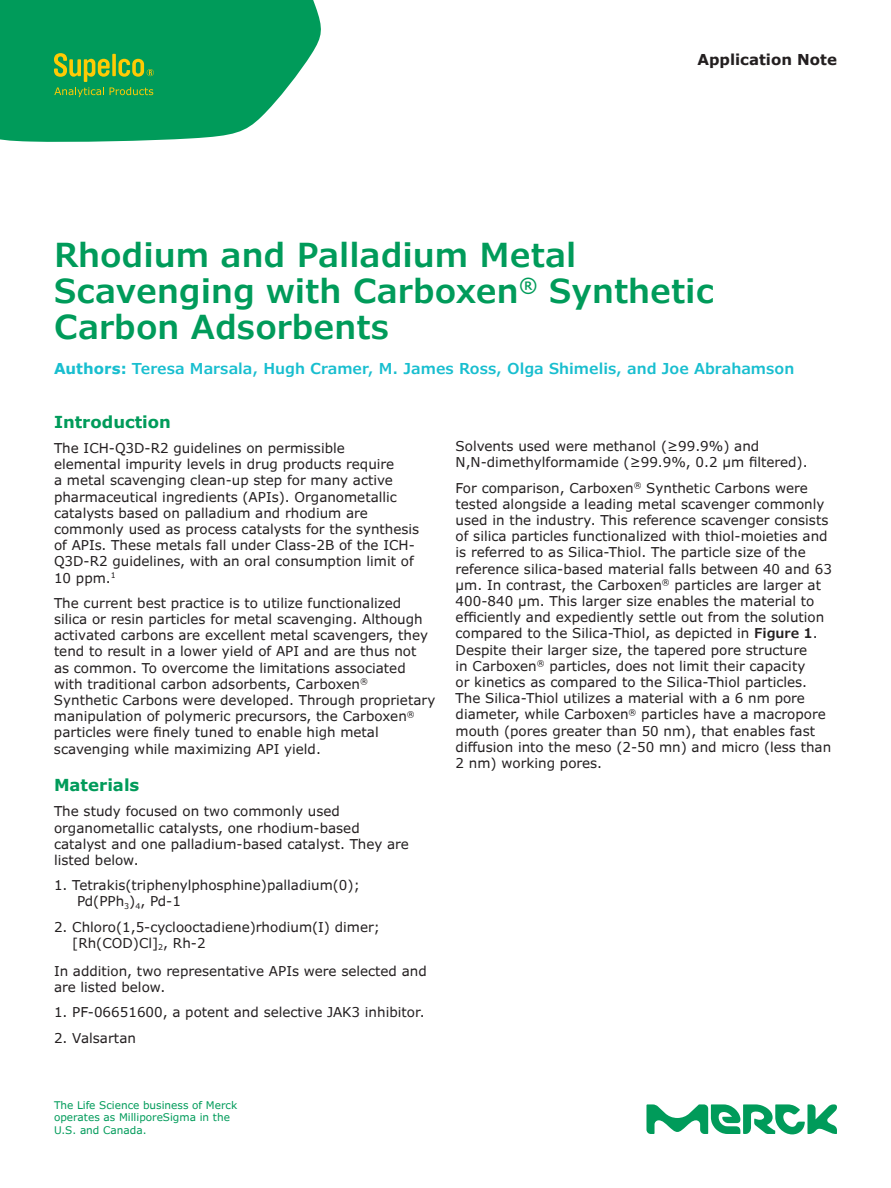
<style>
.page{position:relative;width:891px;height:1188px;background:#fff}
.page>*{position:absolute;margin:0;border:0;box-sizing:border-box;transform-origin:0 0}
.t1{font:600 33px/36px "Verdana Pro";color:#009b5a}
.t2{font:700 16.5px "Verdana Pro";color:#009b5a}
.t3{font:600 15px "Verdana Pro";color:#18becf}
.t4{font:700 15px "Verdana Pro";color:#231f20}
.t5{font:13.5px/16.2px "Verdana Pro";color:#231f20}
.t6{font:10.5px/12.6px "Verdana Pro";color:#009b5a}
.s1{font-weight:700}
.s2{font-weight:600}
</style>
<div class="page">
<svg style="left:0;top:0;width:321px;height:142px;background:#1ca66c"></svg>
<svg style="left:54px;top:53px;width:100px;height:44px;background:#44a742"></svg>
<svg style="left:646px;top:1104px;width:191px;height:30px"></svg>
<p class="t4" style="left:697px;top:50px;width:141px">Application Note</p>
<h1 class="t1" style="left:54px;top:237px;width:662px">Rhodium and Palladium Metal<br>Scavenging with Carboxen<sup>®</sup> Synthetic<br>Carbon Adsorbents</h1>
<p class="t3" style="left:54px;top:359px;width:742px"><span class="s1">Authors:</span> Teresa Marsala, Hugh Cramer, M. James Ross, Olga Shimelis, and Joe Abrahamson</p>
<p class="t2" style="left:54px;top:411px;width:119px">Introduction</p>
<p class="t5" style="left:54px;top:440px;width:367px">The ICH-Q3D-R2 guidelines on permissible<br>elemental impurity levels in drug products require<br>a metal scavenging clean-up step for many active pharmaceutical ingredients (APIs). Organometallic catalysts based on palladium and rhodium are commonly used as process catalysts for the synthesis of APIs. These metals fall under Class-2B of the ICH-Q3D-R2 guidelines, with an oral consumption limit of 10 ppm.<sup>1</sup></p>
<p class="t5" style="left:54px;top:595px;width:383px">The current best practice is to utilize functionalized silica or resin particles for metal scavenging. Although activated carbons are excellent metal scavengers, they tend to result in a lower yield of API and are thus not<br>as common. To overcome the limitations associated with traditional carbon adsorbents, Carboxen<sup>®<br></sup>Synthetic Carbons were developed. Through proprietary manipulation of polymeric precursors, the Carboxen<sup>® </sup>particles were finely tuned to enable high metal scavenging while maximizing API yield.</p>
<p class="t2" style="left:54px;top:774px;width:87px">Materials</p>
<p class="t5" style="left:54px;top:803px;width:356px">The study focused on two commonly used organometallic catalysts, one rhodium-based catalyst and one palladium-based catalyst. They are listed below.</p>
<p class="t5" style="left:77px;top:877px;width:284px;text-indent:-23px">1. Tetrakis(triphenylphosphine)palladium(0);<br>Pd(PPh<sub>3</sub>)<sub>4</sub>, Pd-1</p>
<p class="t5" style="left:72px;top:919px;width:309px;text-indent:-18px">2. Chloro(1,5-cyclooctadiene)rhodium(I) dimer; [Rh(COD)Cl]<sub>2</sub>, Rh-2</p>
<p class="t5" style="left:54px;top:963px;width:374px">In addition, two representative APIs were selected and are listed below.</p>
<p class="t5" style="left:54px;top:1005px;width:372px">1. PF-06651600, a potent and selective JAK3 inhibitor.</p>
<p class="t5" style="left:54px;top:1030px;width:84px">2. Valsartan</p>
<p class="t5" style="left:456px;top:438px;width:354px">Solvents used were methanol (≥99.9%) and<br>N,N-dimethylformamide (≥99.9%, 0.2 µm filtered).</p>
<p class="t5" style="left:456px;top:480px;width:378px">For comparison, Carboxen<sup>®</sup> Synthetic Carbons were tested alongside a leading metal scavenger commonly used in the industry. This reference scavenger consists of silica particles functionalized with thiol-moieties and is referred to as Silica-Thiol. The particle size of the reference silica-based material falls between 40 and 63 µm. In contrast, the Carboxen<sup>®</sup> particles are larger at 400-840 µm. This larger size enables the material to efficiently and expediently settle out from the solution compared to the Silica-Thiol, as depicted in <span class="s2">Figure 1</span>.<br>Despite their larger size, the tapered pore structure<br>in Carboxen<sup>®</sup> particles, does not limit their capacity<br>or kinetics as compared to the Silica-Thiol particles.<br>The Silica-Thiol utilizes a material with a 6 nm pore diameter, while Carboxen<sup>®</sup> particles have a macropore mouth (pores greater than 50 nm), that enables fast diffusion into the meso (2-50 mn) and micro (less than 2 nm) working pores.</p>
<p class="t6" style="left:54px;top:1099px;width:185px">The Life Science business of Merck operates as MilliporeSigma in the<br>U.S. and Canada.</p>
</div>
